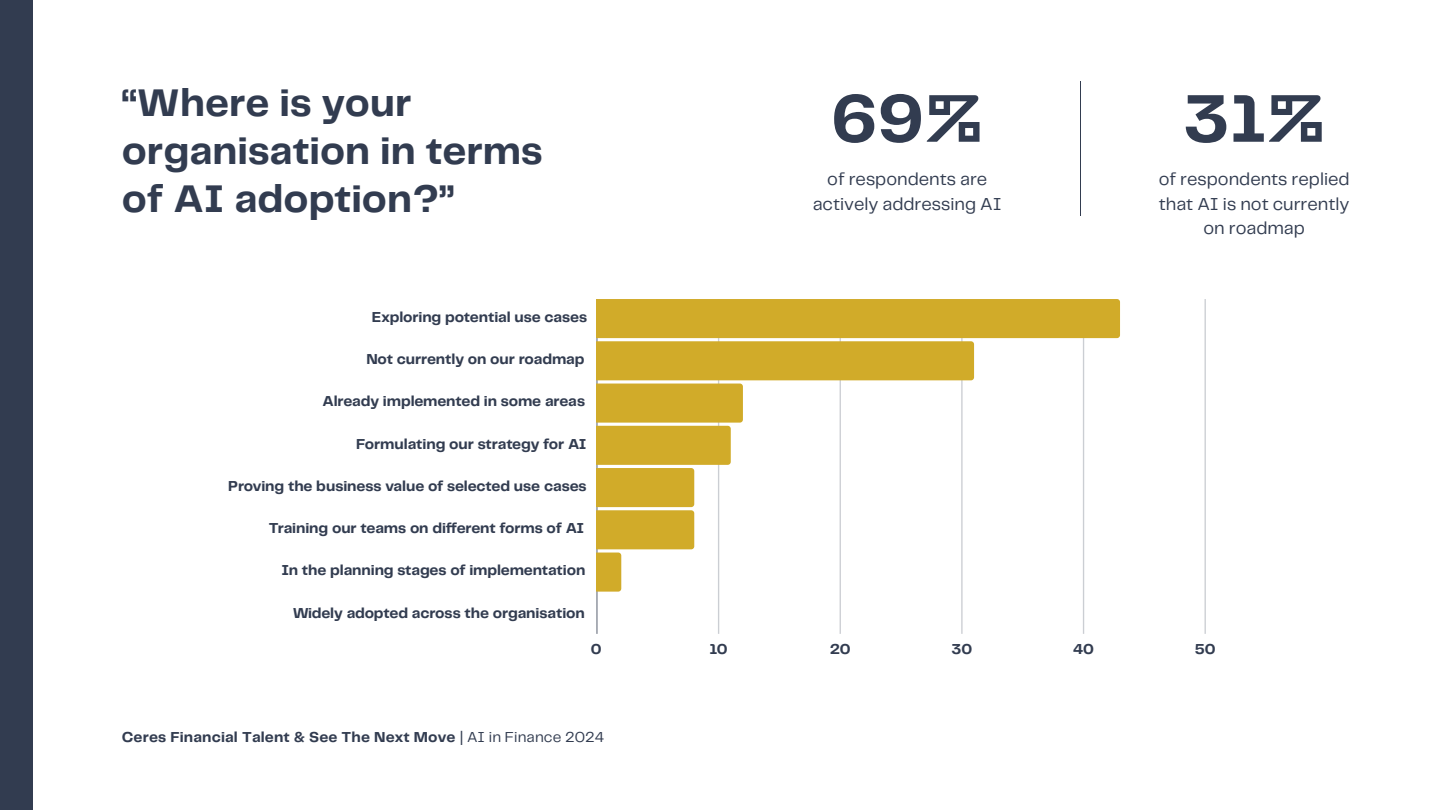
<style>
.page{position:relative;width:1440px;height:810px;background:#fff}
.page>*{position:absolute;margin:0;border:0;box-sizing:border-box;transform-origin:0 0}
.t1{font:700 70px "Telegraf";color:#323c50}
.t2{font:700 40px/48px "Telegraf";color:#323c50}
.t3{font:18px/24.8px "Telegraf";color:#323c50;text-align:center}
.t4{font:700 15px "Telegraf";letter-spacing:-.005em;color:#323c50}
.s1{font-weight:400}
</style>
<div class="page">
<div style="left:0;top:0;width:32px;height:810px;background:#323c50"></div>
<hr style="left:596px;top:299px;width:2px;height:335px;background:#323c50;opacity:.6">
<hr style="left:718px;top:299px;width:1px;height:335px;background:#cbced3">
<hr style="left:840px;top:299px;width:1px;height:335px;background:#cfd1d6">
<hr style="left:961px;top:299px;width:2px;height:335px;background:#dee0e3">
<hr style="left:1083px;top:299px;width:1px;height:335px;background:#cbced3">
<hr style="left:1205px;top:299px;width:1px;height:335px;background:#d1d4d8">
<svg style="left:597px;top:299px;width:523px;height:293px"></svg>
<hr style="left:1080px;top:81px;width:1px;height:134px;background:#323c50">
<h2 class="t2" style="left:122px;top:81px;width:422px">“Where is your organisation in terms of AI adoption?”</h2>
<h1 class="t1" style="left:831px;top:89px;width:153px">69%</h1>
<h3 class="t3" style="left:813px;top:168px;width:191px">of respondents are actively addressing AI</h3>
<p class="t4" style="left:372px;top:311px;width:217px">Exploring potential use cases</p>
<p class="t4" style="left:366px;top:353px;width:220px">Not currently on our roadmap</p>
<p class="t4" style="left:322px;top:395px;width:264px">Already implemented in some areas</p>
<p class="t4" style="left:356px;top:437px;width:232px">Formulating our strategy for AI</p>
<p class="t4" style="left:228px;top:480px;width:360px">Proving the business value of selected use cases</p>
<p class="t4" style="left:269px;top:522px;width:317px">Training our teams on different forms of AI</p>
<p class="t4" style="left:281px;top:564px;width:306px">In the planning stages of implementation</p>
<p class="t4" style="left:293px;top:606px;width:294px">Widely adopted across the organisation</p>
<h1 class="t1" style="left:1183px;top:89px;width:144px">31%</h1>
<h3 class="t3" style="left:1159px;top:168px;width:192px">of respondents replied that AI is not currently on roadmap</h3>
<p class="t4" style="left:591px;top:642px;width:12px">0</p>
<p class="t4" style="left:710px;top:642px;width:20px">10</p>
<p class="t4" style="left:830px;top:642px;width:22px">20</p>
<p class="t4" style="left:952px;top:642px;width:22px">30</p>
<p class="t4" style="left:1073px;top:642px;width:22px">40</p>
<p class="t4" style="left:1195px;top:642px;width:22px">50</p>
<p class="t4" style="left:122px;top:730px;width:484px">Ceres Financial Talent &amp; See The Next Move <span class="s1">| AI in Finance 2024</span></p>
</div>
